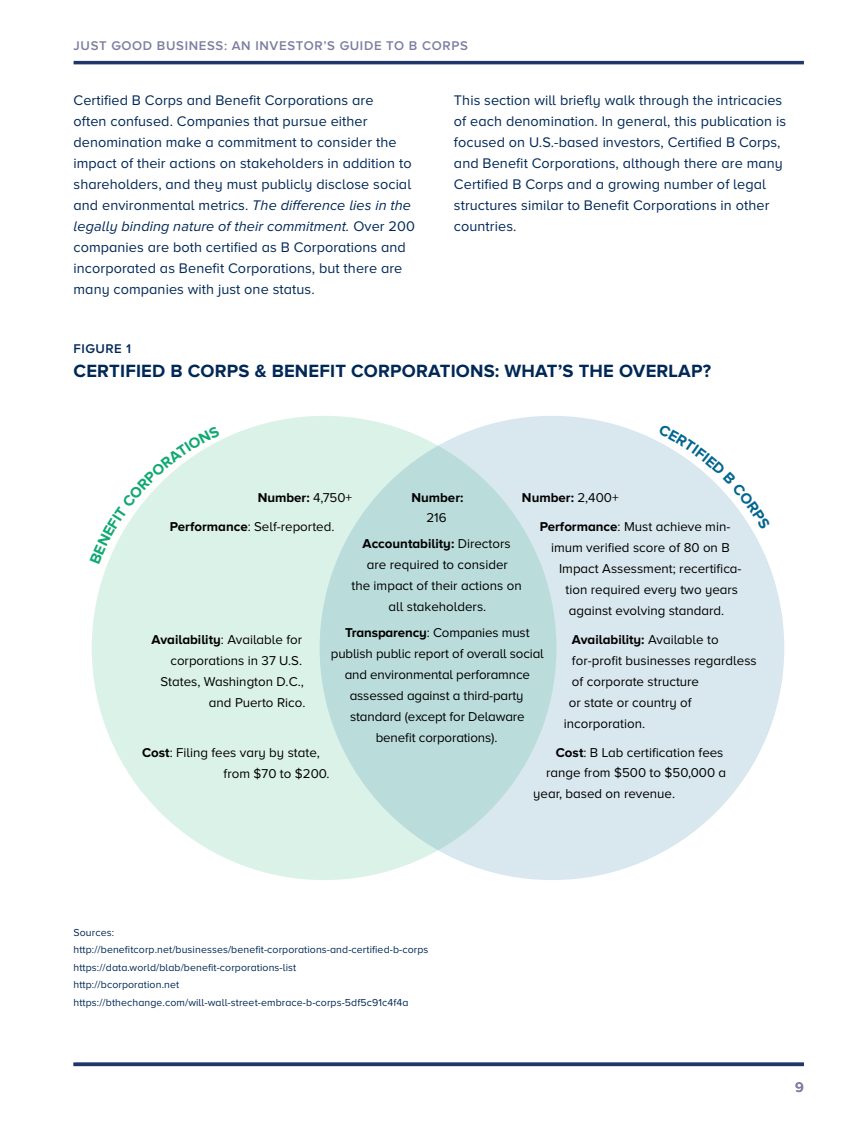
<style>
.page{position:relative;width:867px;height:1134px;background:#fff}
.page>*{position:absolute;margin:0;border:0;box-sizing:border-box;transform-origin:0 0}
.t1{font:700 18.38px "Proxima Nova A";letter-spacing:.01em;color:#002856}
.t2{font:14.35px/21px "Proxima Nova A";letter-spacing:.005em;color:#002856}
.t3{font:600 14.35px "Proxima Nova A";color:#7e7ea1}
.t4{font:13.3px/21px "Proxima Nova A";color:#000}
.t5{font:700 13.3px/25.7px "Proxima Nova A";color:#000;text-align:center}
.t6{font:600 13.12px "Proxima Nova A";letter-spacing:.05em;color:#7e7ea1}
.t7{font:600 13.12px "Proxima Nova A";letter-spacing:.04em;color:#002856}
.t8{font:10.5px/17.5px "Proxima Nova A";letter-spacing:.01em;color:#002856}
.s1{font-style:italic}
.s2{font-weight:400}
.s3{font-weight:700}
</style>
<div class="page">
<hr style="left:74px;top:61px;width:729px;height:3px;background:#1e366a">
<hr style="left:74px;top:1063px;width:729px;height:3px;background:#1e366a">
<div style="left:92px;top:416px;width:464px;height:464px;background:#dbf2e9;border-radius:50%"></div>
<svg style="left:319px;top:416px;width:465px;height:464px;background:#cce3e6"></svg>
<svg style="left:107px;top:440px;width:113px;height:124px"></svg>
<svg style="left:658px;top:441px;width:93px;height:88px"></svg>
<p class="t6" style="left:74px;top:38px;width:395px">JUST GOOD BUSINESS: AN INVESTOR’S GUIDE TO B CORPS</p>
<p class="t2" style="left:74px;top:90px;width:343px">Certified B Corps and Benefit Corporations are<br>often confused. Companies that pursue either denomination make a commitment to consider the impact of their actions on stakeholders in addition to shareholders, and they must publicly disclose social and environmental metrics. <span class="s1">The difference lies in the legally binding nature of their commitment.</span> Over 200 companies are both certified as B Corporations and incorporated as Benefit Corporations, but there are many companies with just one status.</p>
<p class="t2" style="left:454px;top:90px;width:333px">This section will briefly walk through the intricacies of each denomination. In general, this publication is focused on U.S.-based investors, Certified B Corps, and Benefit Corporations, although there are many Certified B Corps and a growing number of legal structures similar to Benefit Corporations in other countries.</p>
<p class="t7" style="left:74px;top:341px;width:59px">FIGURE 1</p>
<p class="t1" style="left:74px;top:360px;width:639px">CERTIFIED B CORPS &amp; BENEFIT CORPORATIONS: WHAT’S THE OVERLAP?</p>
<p class="t5" style="left:411px;top:484px;width:53px">Number:</p>
<p class="t5" style="left:362px;top:505px;width:149px"><span class="s2">216<br></span>Accountability: <span class="s2">Directors</span></p>
<p class="t4" style="left:351px;top:554px;width:172px;text-align:center">are required to consider<br>the impact of their actions on all stakeholders.</p>
<p class="t4" style="left:331px;top:622px;width:214px;text-align:center"><span class="s3">Transparency</span>: Companies must publish public report of overall social and environmental perforamnce assessed against a third-party standard (except for Delaware benefit corporations).</p>
<p class="t4" style="left:539px;top:483px;width:192px;line-height:29.1px;text-indent:-18px"><span class="s3">Number:</span> 2,400+<br><span class="s3">Performance</span>: Must achieve min-</p>
<p class="t4" style="left:551px;top:537px;width:180px">imum verified score of 80 on B</p>
<p class="t4" style="left:559px;top:558px;width:184px">Impact Assessment; recertifica-</p>
<p class="t4" style="left:565px;top:579px;width:174px">tion required every two years</p>
<p class="t4" style="left:568px;top:600px;width:157px">against evolving standard.</p>
<p class="t5" style="left:571px;top:626px;width:148px">Availability: <span class="s2">Available to</span></p>
<p class="t4" style="left:571px;top:650px;width:186px">for-profit businesses regardless</p>
<p class="t4" style="left:571px;top:670px;width:129px">of corporate structure</p>
<p class="t4" style="left:568px;top:691px;width:124px">or state or country of</p>
<p class="t4" style="left:563px;top:712px;width:83px">incorporation.</p>
<p class="t4" style="left:555px;top:741px;width:169px"><span class="s3">Cost</span>: B Lab certification fees</p>
<p class="t4" style="left:546px;top:762px;width:181px">range from $500 to $50,000 a</p>
<p class="t4" style="left:533px;top:783px;width:143px">year, based on revenue.</p>
<p class="t4" style="left:170px;top:483px;width:184px;line-height:29.1px;text-indent:88px"><span class="s3">Number:</span> 4,750+<br><span class="s3">Performance</span>: Self-reported.</p>
<p class="t4" style="left:151px;top:629px;width:155px;text-align:right"><span class="s3">Availability</span>: Available for corporations in 37 U.S.<br>States, Washington D.C., and Puerto Rico.</p>
<p class="t4" style="left:223px;top:741px;width:107px;text-indent:-81px"><span class="s3">Cost</span>: Filing fees vary by state, from $70 to $200.</p>
<p class="t8" style="left:74px;top:923px;width:356px">Sources: http://benefitcorp.net/businesses/benefit-corporations-and-certified-b-corps https://data.world/blab/benefit-corporations-list<br>http://bcorporation.net https://bthechange.com/will-wall-street-embrace-b-corps-5df5c91c4f4a</p>
<p class="t3" style="left:795px;top:1079px;width:10px">9</p>
</div>
